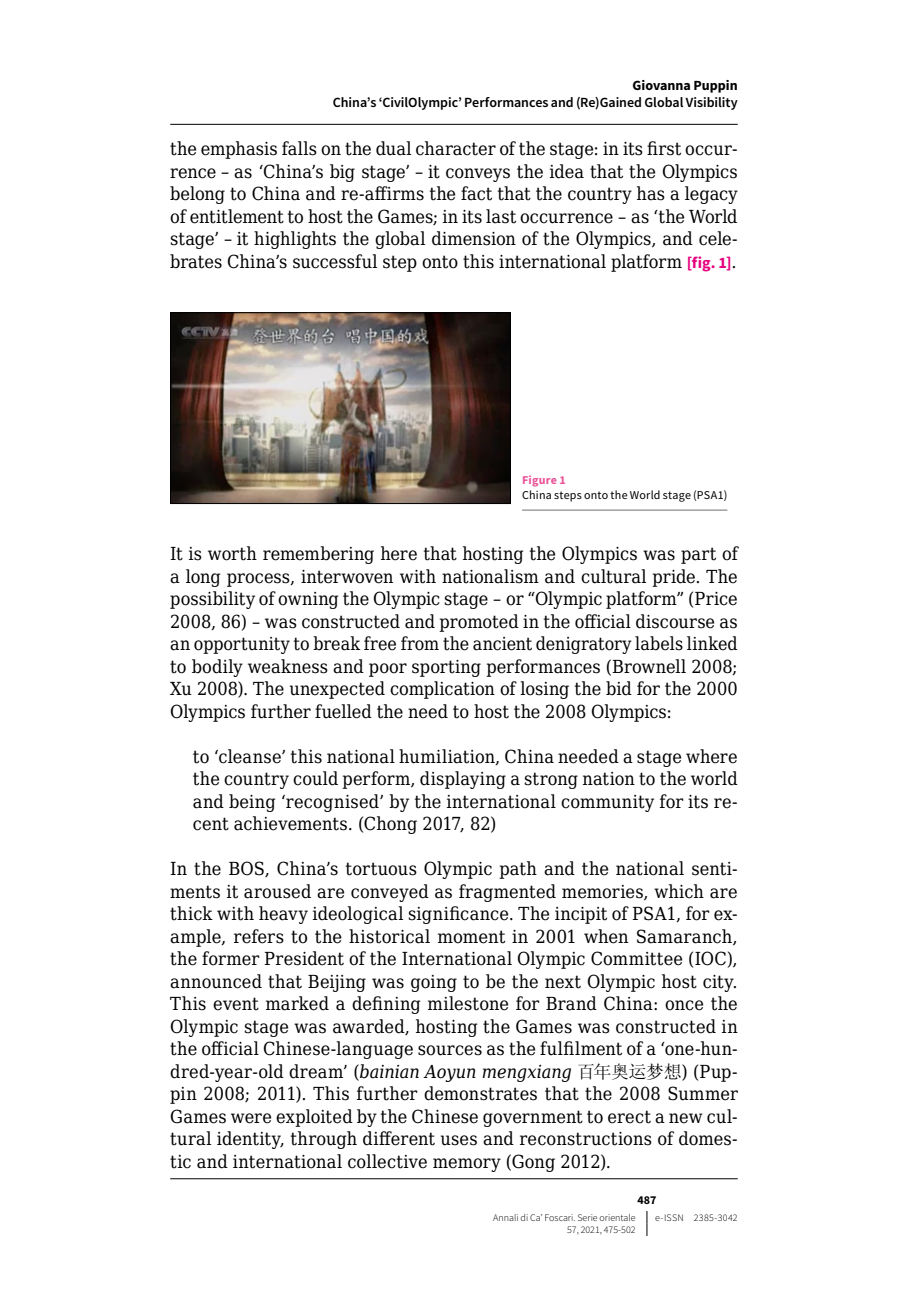
<style>
.page{position:relative;width:908px;height:1304px;background:#fff}
.page>*{position:absolute;margin:0;border:0;box-sizing:border-box;transform-origin:0 0}
.t1{font:18px/22.4px "DejaVu Serif Condensed";color:#000;text-align:justify}
.t2{font:600 14px "Source Sans Pro";letter-spacing:-.005em;color:#000}
.t3{font:700 14px "Source Sans Pro";color:#000}
.t4{font:12px "Source Sans Pro";letter-spacing:.02em;color:#000}
.t5{font:700 12px "Source Sans Pro";letter-spacing:.02em;color:#ea5297}
.t6{font:700 12px "Source Sans Pro";color:#000}
.t7{font:300 10px "Source Sans Pro";color:#000}
.t8{font:300 10px "Source Sans Pro";letter-spacing:.035em;color:#000}
.s1{font-family:"Source Sans Pro";font-weight:700;font-size:16px;color:#e6007d}
.s2{font-style:italic}
.s3{font-family:"Sim Sun"}
</style>
<div class="page">
<svg style="left:646px;top:1211px;width:1px;height:25px"></svg>
<img style="left:172px;top:314px;width:336px;height:188px">
<div style="left:170px;top:312px;width:340px;height:192px;border:1px solid #000"></div>
<hr style="left:522px;top:510px;width:205px;height:1px;background:#706f6f">
<hr style="left:170px;top:124px;width:567px;height:1px;background:#000">
<hr style="left:170px;top:1178px;width:567px;height:1px;background:#000">
<p class="t3" style="left:632px;top:76px;width:106px">Giovanna Puppin</p>
<p class="t2" style="left:333px;top:94px;width:406px">China’s ‘CivilOlympic’ Performances and (Re)Gained Global Visibility</p>
<p class="t1" style="left:170px;top:137px;width:568px">the emphasis falls on the dual character of the stage: in its first occur&shy;rence – as ‘China’s big stage’ – it conveys the idea that the Olympics belong to China and re-affirms the fact that the country has a legacy of entitlement to host the Games; in its last occurrence – as ‘the World stage’ – it highlights the global dimension of the Olympics, and cele&shy;brates China’s successful step onto this international platform <span class="s1">[fig. 1]</span>.</p>
<p class="t5" style="left:522px;top:472px;width:45px">Figure 1</p>
<p class="t4" style="left:522px;top:487px;width:207px">China steps onto the World stage (PSA1)</p>
<p class="t1" style="left:170px;top:542px;width:568px">It is worth remembering here that hosting the Olympics was part of a long process, interwoven with nationalism and cultural pride. The possibility of owning the Olympic stage – or “Olympic platform” (Price 2008, 86) – was constructed and promoted in the official discourse as an opportunity to break free from the ancient denigratory labels linked to bodily weakness and poor sporting performances (Brownell 2008; Xu 2008). The unexpected complication of losing the bid for the 2000<br>Olympics further fuelled the need to host the 2008 Olympics:</p>
<p class="t1" style="left:193px;top:745px;width:546px">to ‘cleanse’ this national humiliation, China needed a stage where the country could perform, displaying a strong nation to the world and being ‘recognised’ by the international community for its re&shy;cent achievements. (Chong 2017, 82)</p>
<p class="t1" style="left:170px;top:857px;width:568px">In the BOS, China’s tortuous Olympic path and the national senti&shy;ments it aroused are conveyed as fragmented memories, which are thick with heavy ideological significance. The incipit of PSA1, for ex&shy;ample, refers to the historical moment in 2001 when Samaranch, the former President of the International Olympic Committee (IOC), announced that Beijing was going to be the next Olympic host city.<br>This event marked a defining milestone for Brand China: once the Olympic stage was awarded, hosting the Games was constructed in the official Chinese-language sources as the fulfilment of a ‘one-hun&shy;dred-year-old dream’ (<span class="s2">bainian Aoyun mengxiang</span> <span class="s3">百年奥运梦想</span>) (Pup&shy;pin 2008; 2011). This further demonstrates that the 2008 Summer Games were exploited by the Chinese government to erect a new cul&shy;tural identity, through different uses and reconstructions of domes&shy;tic and international collective memory (Gong 2012).</p>
<p class="t6" style="left:637px;top:1192px;width:21px">487</p>
<p class="t7" style="left:493px;top:1211px;width:144px">Annali di Ca’ Foscari. Serie orientale</p>
<p class="t8" style="left:655px;top:1211px;width:84px">e-ISSN 2385-3042</p>
<p class="t7" style="left:567px;top:1224px;width:70px">57, 2021, 475-502</p>
</div>
